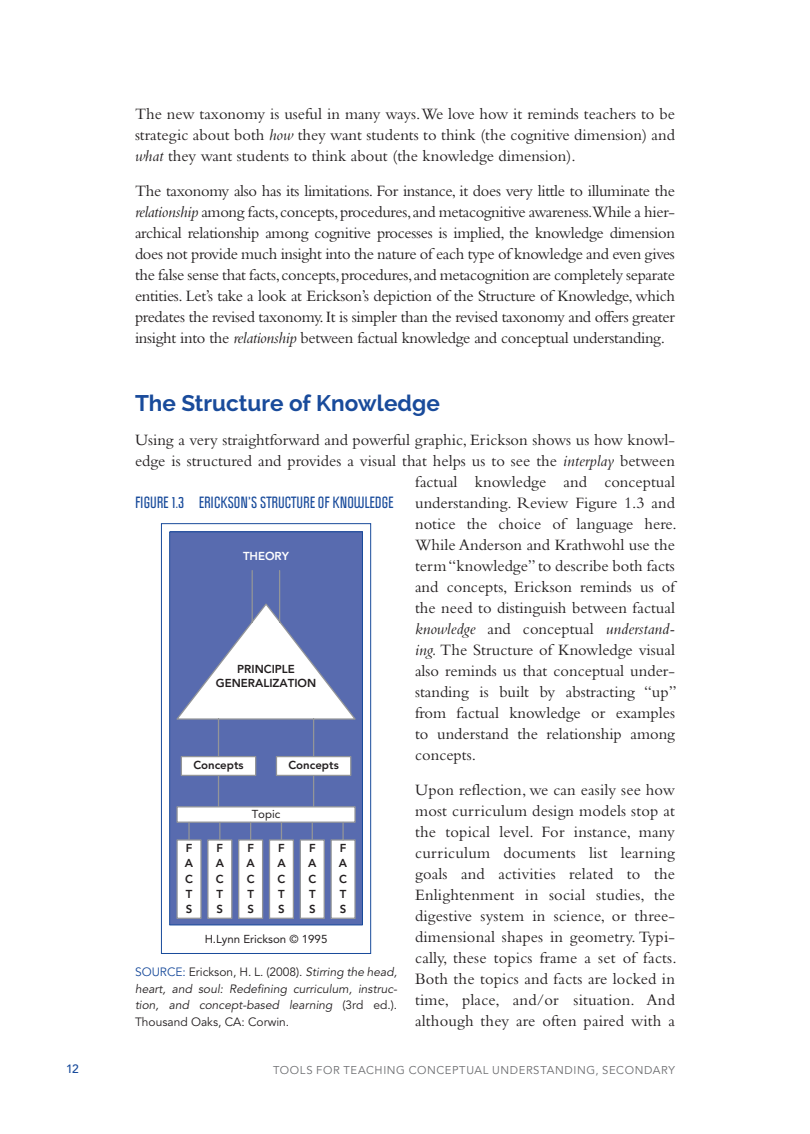
<style>
.page{position:relative;width:810px;height:1134px;background:#fff}
.page>*{position:absolute;margin:0;border:0;box-sizing:border-box;transform-origin:0 0}
.t1{font:700 22.5px "Raleway";color:#194b9b}
.T1{font:16.5px/21px "Bembo Std";color:#231f20;text-align:justify}
.T1-2{font:italic 16.5px "Bembo Std";color:#231f20}
.t2{font:700 14.25px "Politica";color:#194b9b}
.t3{font:italic 12px/16.5px "Avenir LT Std";color:#231f20;text-align:justify}
.t4{font:500 12px "Avenir LT Std";color:#194b9b}
.t5{font:800 11.55px/15.3px "Avenir";color:#231f20;text-align:justify}
.t6{font:11.55px "Avenir";color:#231f20}
.t7{font:800 11.55px "Avenir";color:#fff}
.t8{font:11.25px "Avenir LT Std";letter-spacing:.055em;color:#6c6d70}
.s1{font-style:italic}
.s2{font-style:normal}
.s3{font-style:normal;color:#194b9b}
</style>
<div class="page">
<div style="left:170px;top:532px;width:192px;height:393px;background:#586baf"></div>
<div style="left:169px;top:532px;width:194px;height:393px;border:1px solid #194b9b"></div>
<svg style="left:176px;top:570px;width:180px;height:236px"></svg>
<div style="left:181px;top:756px;width:75px;height:20px;background:#fff;border:1px solid #939598"></div>
<div style="left:276px;top:756px;width:75px;height:20px;background:#fff;border:1px solid #939598"></div>
<div style="left:176px;top:806px;width:180px;height:17px;background:#fff;border:1px solid #939598"></div>
<div style="left:176px;top:839px;width:26px;height:80px;background:#fff;border:1px solid #939598"></div>
<div style="left:207px;top:839px;width:25px;height:80px;background:#fff;border:1px solid #939598"></div>
<svg style="left:219px;top:821px;width:137px;height:98px"></svg>
<svg style="left:188px;top:822px;width:2px;height:18px"></svg>
<div style="left:161px;top:523px;width:210px;height:431px;border:1px solid #194b9b"></div>
<p class="T1" style="left:135px;top:103px;width:542px">The new taxonomy is useful in many ways. We love how it reminds teachers to be strategic about both <span class="s1">how</span> they want students to think (the cognitive dimension) and <span class="s1">what</span> they want students to think about (the knowledge dimension).</p>
<p class="T1" style="left:135px;top:180px;width:542px">The taxonomy also has its limitations. For instance, it does very little to illuminate the <span class="s1">relationship</span> among facts, concepts, procedures, and metacognitive awareness.While a hier&shy;archical relationship among cognitive processes is implied, the knowledge dimension does not provide much insight into the nature of each type of knowledge and even gives the false sense that facts, concepts, procedures, and metacognition are completely separate entities. Let’s take a look at Erickson’s depiction of the Structure of Knowledge, which predates the revised taxonomy. It is simpler than the revised taxonomy and offers greater insight into the <span class="s1">relationship</span> between factual knowledge and conceptual understanding.</p>
<h1 class="t1" style="left:135px;top:390px;width:306px">The Structure of Knowledge</h1>
<p class="T1" style="left:135px;top:429px;width:541px">Using a very straightforward and powerful graphic, Erickson shows us how knowl-</p>
<p class="T1" style="left:135px;top:450px;width:541px">edge is structured and provides a visual that helps us to see the <span class="s1">interplay</span> between</p>
<p class="T1" style="left:415px;top:471px;width:261px">factual knowledge and conceptual</p>
<p class="T1" style="left:415px;top:492px;width:261px">understanding. Review Figure 1.3 and</p>
<p class="T1" style="left:415px;top:513px;width:263px">notice the choice of language here.</p>
<p class="T1" style="left:415px;top:534px;width:261px">While Anderson and Krathwohl use the</p>
<p class="T1" style="left:415px;top:555px;width:261px">term “knowledge” to describe both facts</p>
<p class="T1" style="left:415px;top:576px;width:261px">and concepts, Erickson reminds us of</p>
<p class="T1" style="left:415px;top:597px;width:261px">the need to distinguish between factual</p>
<p class="T1-2" style="left:415px;top:620px;width:261px">knowledge <span class="s2">and conceptual</span> understand-</p>
<p class="T1" style="left:415px;top:639px;width:261px"><span class="s1">ing.</span> The Structure of Knowledge visual</p>
<p class="T1" style="left:415px;top:660px;width:261px">also reminds us that conceptual under-</p>
<p class="T1" style="left:415px;top:681px;width:263px">standing is built by abstracting “up”</p>
<p class="T1" style="left:415px;top:702px;width:261px">from factual knowledge or examples</p>
<p class="T1" style="left:415px;top:723px;width:261px">to understand the relationship among</p>
<p class="T1" style="left:415px;top:744px;width:62px">concepts.</p>
<p class="T1" style="left:415px;top:779px;width:263px">Upon reflection, we can easily see how most curriculum design models stop at the topical level. For instance, many curriculum documents list learning goals and activities related to the Enlightenment in social studies, the digestive system in science, or three&shy;dimensional shapes in geometry. Typi&shy;cally, these topics frame a set of facts.<br>Both the topics and facts are locked in time, place, and/or situation. And although they are often paired with a</p>
<p class="t2" style="left:135px;top:494px;width:260px">FIGURE 1.3 ERICKSON’S STRUCTURE OF KNOWLEDGE</p>
<p class="t7" style="left:243px;top:549px;width:48px">THEORY</p>
<p class="t5" style="left:216px;top:662px;width:102px;line-height:14px;text-align:center">PRINCIPLE<br>GENERALIZATION</p>
<p class="t5" style="left:193px;top:758px;width:52px">Concepts</p>
<p class="t5" style="left:288px;top:758px;width:52px">Concepts</p>
<p class="t6" style="left:252px;top:807px;width:30px">Topic</p>
<p class="t5" style="left:185px;top:840px;width:10px">F A C T S</p>
<p class="t5" style="left:216px;top:840px;width:10px">F A C T S</p>
<p class="t5" style="left:247px;top:840px;width:10px">F A C T S</p>
<p class="t5" style="left:277px;top:840px;width:10px">F A C T S</p>
<p class="t5" style="left:308px;top:840px;width:10px">F A C T S</p>
<p class="t5" style="left:339px;top:840px;width:10px">F A C T S</p>
<p class="t6" style="left:205px;top:932px;width:124px">H.Lynn Erickson © 1995</p>
<p class="t3" style="left:135px;top:964px;width:264px"><span class="s3">SOURCE:</span> <span class="s2">Erickson, H. L. (2008).</span> Stirring the head, heart, and soul: Redefining curriculum, instruc&shy;tion, and concept-based learning <span class="s2">(3rd ed.).<br>Thousand Oaks, CA: Corwin.</span></p>
<p class="t4" style="left:66px;top:1062px;width:14px">12</p>
<p class="t8" style="left:273px;top:1063px;width:403px">TOOLS FOR TEACHING CONCEPTUAL UNDERSTANDING, SECONDARY</p>
</div>
